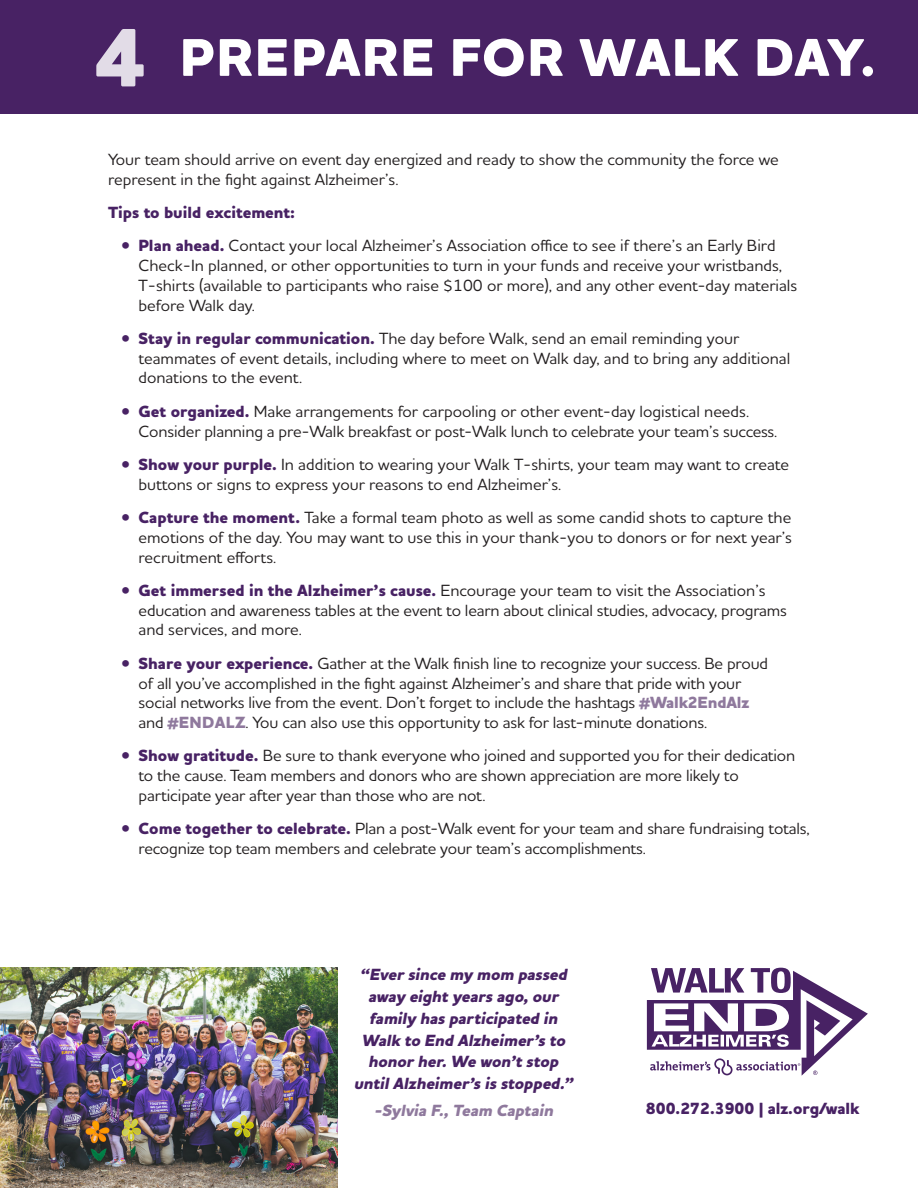
<style>
.page{position:relative;width:918px;height:1188px;background:#fff}
.page>*{position:absolute;margin:0;border:0;box-sizing:border-box;transform-origin:0 0}
.t1{font:800 84.3px "Houschka Alt Pro";color:#e2dce7}
.t2{font:800 54px "Houschka Alt Pro";letter-spacing:.02em;color:#fff}
.t3{font:500 16.5px/19.8px "Houschka Alt Pro";letter-spacing:-.01em;color:#231f20}
.t4{font:italic 800 16.5px/21.8px "Houschka Alt Pro";color:#482264;text-align:center}
.t5{font:800 16.5px "Houschka Alt Pro";color:#482264}
.t6{font:italic 800 16.5px "Houschka Alt Pro";color:#8f799d}
.s1{font-weight:800;color:#482264}
.s2{font-weight:800;color:#8f799d}
</style>
<div class="page">
<img style="left:0;top:968px;width:338px;height:220px">
<div style="left:0;top:0;width:918px;height:113px;background:#482264"></div>
<svg style="left:647px;top:968px;width:221px;height:108px"></svg>
<p class="t1" style="left:95px;top:3px;width:52px">4</p>
<p class="t2" style="left:180px;top:22px;width:697px">PREPARE FOR WALK DAY.</p>
<p class="t3" style="left:108px;top:149px;width:672px">Your team should arrive on event day energized and ready to show the community the force we represent in the fight against Alzheimer’s.</p>
<p class="t5" style="left:108px;top:201px;width:189px">Tips to build excitement:</p>
<p class="t3" style="left:139px;top:235px;width:660px;text-indent:-17px"><span class="s1">• Plan ahead.</span> Contact your local Alzheimer’s Association office to see if there’s an Early Bird Check-In planned, or other opportunities to turn in your funds and receive your wristbands, T-shirts (available to participants who raise $100 or more), and any other event-day materials before Walk day.</p>
<p class="t3" style="left:139px;top:328px;width:653px;text-indent:-17px"><span class="s1">• Stay in regular communication.</span> The day before Walk, send an email reminding your teammates of event details, including where to meet on Walk day, and to bring any additional donations to the event.</p>
<p class="t3" style="left:139px;top:401px;width:640px;text-indent:-17px"><span class="s1">• Get organized.</span> Make arrangements for carpooling or other event-day logistical needs.<br>Consider planning a pre-Walk breakfast or post-Walk lunch to celebrate your team’s success.</p>
<p class="t3" style="left:139px;top:454px;width:652px;text-indent:-17px"><span class="s1">• Show your purple.</span> In addition to wearing your Walk T-shirts, your team may want to create buttons or signs to express your reasons to end Alzheimer’s.</p>
<p class="t3" style="left:139px;top:507px;width:655px;text-align:justify;text-indent:-17px"><span class="s1">• Capture the moment.</span> Take a formal team photo as well as some candid shots to capture the emotions of the day. You may want to use this in your thank-you to donors or for next year’s recruitment efforts.</p>
<p class="t3" style="left:139px;top:580px;width:650px;text-indent:-17px"><span class="s1">• Get immersed in the Alzheimer’s cause.</span> Encourage your team to visit the Association’s education and awareness tables at the event to learn about clinical studies, advocacy, programs and services, and more.</p>
<p class="t3" style="left:139px;top:653px;width:631px;text-indent:-17px"><span class="s1">• Share your experience.</span> Gather at the Walk finish line to recognize your success. Be proud of all you’ve accomplished in the fight against Alzheimer’s and share that pride with your social networks live from the event. Don’t forget to include the hashtags <span class="s2">#Walk2EndAlz </span>and <span class="s2">#ENDALZ</span>. You can also use this opportunity to ask for last-minute donations.</p>
<p class="t3" style="left:139px;top:745px;width:658px;text-indent:-17px"><span class="s1">• Show gratitude.</span> Be sure to thank everyone who joined and supported you for their dedication to the cause. Team members and donors who are shown appreciation are more likely to participate year after year than those who are not.</p>
<p class="t3" style="left:139px;top:818px;width:673px;text-indent:-17px"><span class="s1">• Come together to celebrate.</span> Plan a post-Walk event for your team and share fundraising totals, recognize top team members and celebrate your team’s accomplishments.</p>
<p class="t4" style="left:354px;top:964px;width:225px">“Eversince my mom passed away eightyearsago,our family hasparticipated in<br>Walk to End Alzheimer’sto honorher.We won’tstop untilAlzheimer’sisstopped.”</p>
<p class="t6" style="left:373px;top:1099px;width:185px">-Sylvia F.,Team Captain</p>
<p class="t5" style="left:646px;top:1098px;width:215px">800.272.3900 | alz.org/walk</p>
</div>
